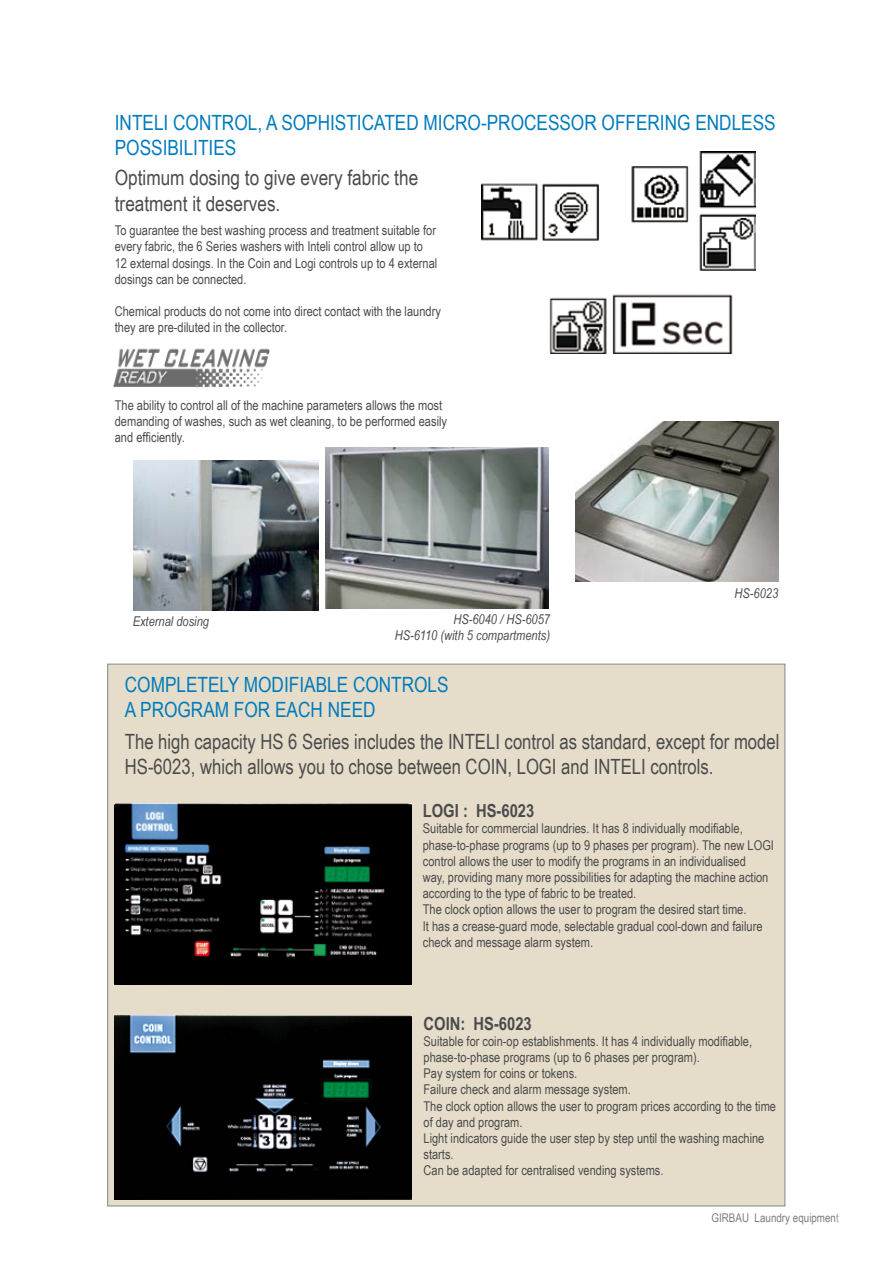
<style>
.page{position:relative;width:893px;height:1263px;background:#fff}
.page>*{position:absolute;margin:0;border:0;box-sizing:border-box;transform-origin:0 0}
.t1{font:21px/25.2px "Arial Narrow";color:#4b4b4d}
.t2{font:21px/25.2px "Arial Narrow";color:#007bbc}
.t3{font:700 18px "Arial Narrow";color:#4b4b4d}
.t4{font:13.5px/16.2px "Arial Narrow";color:#4b4b4d}
.t5{font:italic 13.5px/16.2px "Arial Narrow";color:#4e4e50;text-align:right}
.t6{font:12px "Arial Narrow";color:#7b7c7e}
.s1{color:#9c9d9f}
</style>
<div class="page">
<img style="left:325px;top:448px;width:224px;height:160px">
<img style="left:134px;top:460px;width:185px;height:150px">
<img style="left:575px;top:421px;width:203px;height:161px">
<div style="left:107px;top:664px;width:678px;height:542px;background:#e5ddc9;border:1px solid #878d8c"></div>
<img style="left:113px;top:348px;width:157px;height:39px">
<img style="left:115px;top:1016px;width:296px;height:183px">
<img style="left:115px;top:803px;width:296px;height:182px">
<img style="left:482px;top:151px;width:274px;height:203px">
<h1 class="t2" style="left:115px;top:109px;width:662px">INTELI CONTROL, A SOPHISTICATED MICRO-PROCESSOR OFFERING ENDLESS<br>POSSIBILITIES</h1>
<h1 class="t1" style="left:115px;top:165px;width:305px">Optimum dosing to give every fabric the treatment it deserves.</h1>
<p class="t4" style="left:115px;top:222px;width:324px">To guarantee the best washing process and treatment suitable for every fabric, the 6 Series washers with Inteli control allow up to 12 external dosings. In the Coin and Logi controls up to 4 external dosings can be connected.</p>
<p class="t4" style="left:115px;top:303px;width:328px">Chemical products do not come into direct contact with the laundry they are pre-diluted in the collector.</p>
<p class="t4" style="left:115px;top:396px;width:334px">The ability to control all of the machine parameters allows the most demanding of washes, such as wet cleaning, to be performed easily and efficiently.</p>
<p class="t5" style="left:133px;top:613px;width:78px">External dosing</p>
<p class="t5" style="left:395px;top:611px;width:157px">HS-6040 / HS-6057<br>HS-6110 (with 5 compartments)</p>
<h1 class="t2" style="left:125px;top:671px;width:325px">COMPLETELY MODIFIABLE CONTROLS<br>A PROGRAM FOR EACH NEED</h1>
<p class="t5" style="left:734px;top:585px;width:45px">HS-6023</p>
<h1 class="t1" style="left:125px;top:728px;width:656px">The high capacity HS 6 Series includes the INTELI control as standard, except for model<br>HS-6023, which allows you to chose between COIN, LOGI and INTELI controls.</h1>
<h2 class="t3" style="left:423px;top:797px;width:113px">LOGI : HS-6023</h2>
<p class="t4" style="left:423px;top:820px;width:353px">Suitable for commercial laundries. It has 8 individually modifiable, phase-to-phase programs (up to 9 phases per program). The new LOGI control allows the user to modify the programs in an individualised<br>way, providing many more possibilities for adapting the machine action according to the type of fabric to be treated.<br>The clock option allows the user to program the desired start time.<br>It has a crease-guard mode, selectable gradual cool-down and failure check and message alarm system.</p>
<h2 class="t3" style="left:423px;top:1009px;width:110px">COIN: HS-6023</h2>
<p class="t4" style="left:423px;top:1032px;width:354px">Suitable for coin-op establishments. It has 4 individually modifiable, phase-to-phase programs (up to 6 phases per program).<br>Pay system for coins or tokens.<br>Failure check and alarm message system.<br>The clock option allows the user to program prices according to the time of day and program.<br>Light indicators guide the user step by step until the washing machine starts.<br>Can be adapted for centralised vending systems.</p>
<p class="t6" style="left:711px;top:1209px;width:129px">GIRBAU Laundry equipmen<span class="s1">t</span></p>
</div>
